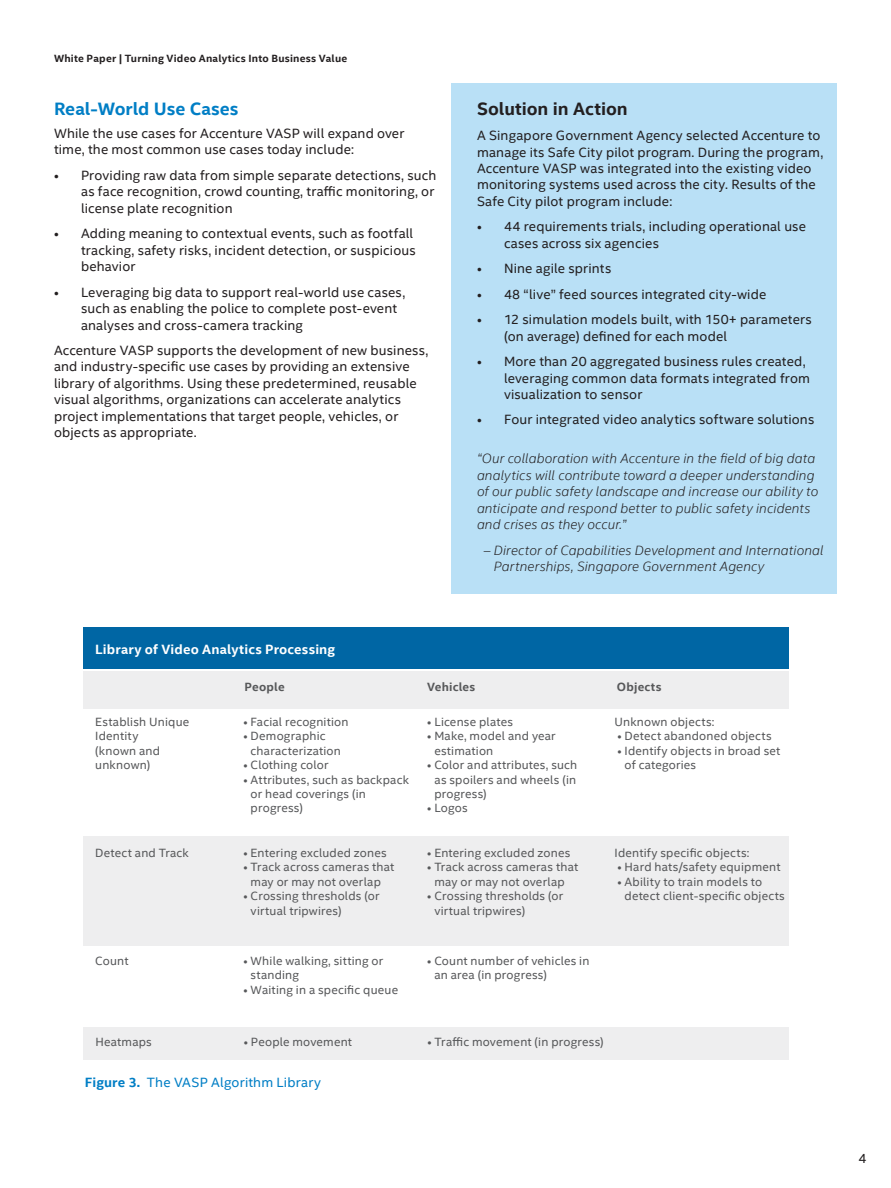
<style>
.page{position:relative;width:891px;height:1188px;background:#fff}
.page>*{position:absolute;margin:0;border:0;box-sizing:border-box;transform-origin:0 0}
.t1{font:700 18px "Intel Clear";color:#007ec5}
.t2{font:700 18px "Intel Clear";color:#231f20}
.t3{font:13.5px/16.5px "Intel Clear";letter-spacing:.01em;color:#231f20}
.t4{font:italic 300 13.5px/16.5px "Intel Clear";letter-spacing:.01em;color:#231f20}
.t5{font:700 13.5px "Intel Clear";letter-spacing:.015em;color:#fff}
.t6{font:13.5px "Intel Clear";letter-spacing:.015em;color:#007ec5}
.t7{font:12px/14.4px "Intel Clear";letter-spacing:.015em;color:#57585a}
.t8{font:700 12px "Intel Clear";letter-spacing:.015em;color:#57585a}
.t9{font:700 10.5px "Intel Clear";letter-spacing:.02em;color:#231f20}
.s1{font-weight:700}
</style>
<div class="page">
<div style="left:84px;top:671px;width:705px;height:38px;background:#eeeeef"></div>
<div style="left:84px;top:1027px;width:705px;height:33px;background:#eeeeef"></div>
<div style="left:84px;top:836px;width:705px;height:109px;background:#eeeeef"></div>
<div style="left:84px;top:627px;width:705px;height:42px;background:#0066a4"></div>
<div style="left:452px;top:83px;width:385px;height:511px;background:#b9e0f6"></div>
<p class="t9" style="left:54px;top:51px;width:295px">White Paper | Turning Video Analytics Into Business Value</p>
<h1 class="t1" style="left:54px;top:96px;width:186px">Real-World Use Cases</h1>
<p class="t3" style="left:54px;top:124px;width:352px">While the use cases for Accenture VASP will expand over time, the most common use cases today include:</p>
<p class="t3" style="left:81px;top:166px;width:357px;text-indent:-27px">• Providing raw data from simple separate detections, such as face recognition, crowd counting, traffic monitoring, or license plate recognition</p>
<p class="t3" style="left:81px;top:225px;width:336px;text-indent:-27px">• Adding meaning to contextual events, such as footfall tracking, safety risks, incident detection, or suspicious behavior</p>
<p class="t3" style="left:81px;top:283px;width:326px;text-indent:-27px">• Leveraging big data to support real-world use cases, such as enabling the police to complete post-event analyses and cross-camera tracking</p>
<p class="t3" style="left:54px;top:342px;width:376px">Accenture VASP supports the development of new business, and industry-specific use cases by providing an extensive library of algorithms. Using these predetermined, reusable visual algorithms, organizations can accelerate analytics project implementations that target people, vehicles, or objects as appropriate.</p>
<p class="t5" style="left:95px;top:640px;width:241px">Library of Video Analytics Processing</p>
<h1 class="t2" style="left:477px;top:96px;width:152px">Solution in Action</h1>
<p class="t3" style="left:477px;top:127px;width:348px">A Singapore Government Agency selected Accenture to manage its Safe City pilot program. During the program, Accenture VASP was integrated into the existing video monitoring systems used across the city. Results of the Safe City pilot program include:</p>
<p class="t3" style="left:504px;top:218px;width:304px;text-indent:-27px">• 44 requirements trials, including operational use cases across six agencies</p>
<p class="t3" style="left:477px;top:260px;width:136px">• Nine agile sprints</p>
<p class="t3" style="left:477px;top:285px;width:291px">• 48 “live” feed sources integrated city-wide</p>
<p class="t3" style="left:504px;top:311px;width:309px;text-indent:-27px">• 12 simulation models built, with 150+ parameters (on average) defined for each model</p>
<p class="t3" style="left:504px;top:353px;width:308px;text-indent:-27px">• More than 20 aggregated business rules created, leveraging common data formats integrated from visualization to sensor</p>
<p class="t3" style="left:477px;top:411px;width:339px">• Four integrated video analytics software solutions</p>
<p class="t4" style="left:477px;top:450px;width:343px">“Our collaboration with Accenture in the field of big data analytics will contribute toward a deeper understanding of our public safety landscape and increase our ability to anticipate and respond better to public safety incidents and crises as they occur.”</p>
<p class="t4" style="left:494px;top:541px;width:332px;text-indent:-10px">– Director of Capabilities Development and International<br>Partnerships, Singapore Government Agency</p>
<p class="t7" style="left:95px;top:714px;width:95px">Establish Unique<br>Identity<br>(known and unknown)</p>
<p class="t7" style="left:95px;top:845px;width:95px">Detect and Track</p>
<p class="t7" style="left:95px;top:953px;width:35px">Count</p>
<p class="t8" style="left:245px;top:679px;width:42px">People</p>
<p class="t8" style="left:427px;top:679px;width:50px">Vehicles</p>
<p class="t8" style="left:617px;top:679px;width:46px">Objects</p>
<p class="t7" style="left:244px;top:714px;width:107px">• Facial recognition</p>
<p class="t7" style="left:251px;top:729px;width:92px;text-indent:-7px">• Demographic characterization</p>
<p class="t7" style="left:244px;top:757px;width:87px">• Clothing color</p>
<p class="t7" style="left:251px;top:772px;width:160px;text-indent:-7px">• Attributes, such as backpack or head coverings (in progress)</p>
<p class="t7" style="left:244px;top:845px;width:145px">• Entering excluded zones</p>
<p class="t7" style="left:244px;top:860px;width:152px;text-align:center">• Track across cameras that may or may not overlap</p>
<p class="t7" style="left:251px;top:889px;width:130px;text-indent:-7px">• Crossing thresholds (or virtual tripwires)</p>
<p class="t7" style="left:251px;top:953px;width:134px;text-indent:-7px">• While walking, sitting or standing</p>
<p class="t7" style="left:244px;top:982px;width:156px">• Waiting in a specific queue</p>
<p class="t7" style="left:427px;top:714px;width:87px">• License plates</p>
<p class="t7" style="left:434px;top:729px;width:123px;text-indent:-7px">• Make, model and year estimation</p>
<p class="t7" style="left:434px;top:757px;width:144px;text-align:justify;text-indent:-7px">• Color and attributes, such as spoilers and wheels (in progress)</p>
<p class="t7" style="left:427px;top:801px;width:42px">• Logos</p>
<p class="t7" style="left:427px;top:845px;width:145px">• Entering excluded zones</p>
<p class="t7" style="left:427px;top:860px;width:152px;text-align:center">• Track across cameras that may or may not overlap</p>
<p class="t7" style="left:434px;top:889px;width:130px;text-indent:-7px">• Crossing thresholds (or virtual tripwires)</p>
<p class="t7" style="left:434px;top:953px;width:157px;text-indent:-7px">• Count number of vehicles in an area (in progress)</p>
<p class="t7" style="left:614px;top:714px;width:101px">Unknown objects:</p>
<p class="t7" style="left:617px;top:729px;width:156px">• Detect abandoned objects</p>
<p class="t7" style="left:625px;top:743px;width:157px;text-indent:-7px">• Identify objects in broad set of categories</p>
<p class="t7" style="left:614px;top:845px;width:137px">Identify specific objects:</p>
<p class="t7" style="left:617px;top:860px;width:165px">• Hard hats/safety equipment</p>
<p class="t7" style="left:625px;top:874px;width:162px;text-indent:-7px">• Ability to train models to detect client-specific objects</p>
<p class="t7" style="left:244px;top:1035px;width:110px">• People movement</p>
<p class="t7" style="left:96px;top:1035px;width:58px">Heatmaps</p>
<p class="t6" style="left:85px;top:1072px;width:238px"><span class="s1">Figure 3.</span> The VASP Algorithm Library</p>
<p class="t7" style="left:428px;top:1035px;width:178px">• Traffic movement (in progress)</p>
<p class="t3" style="left:858px;top:1150px;width:10px">4</p>
</div>
